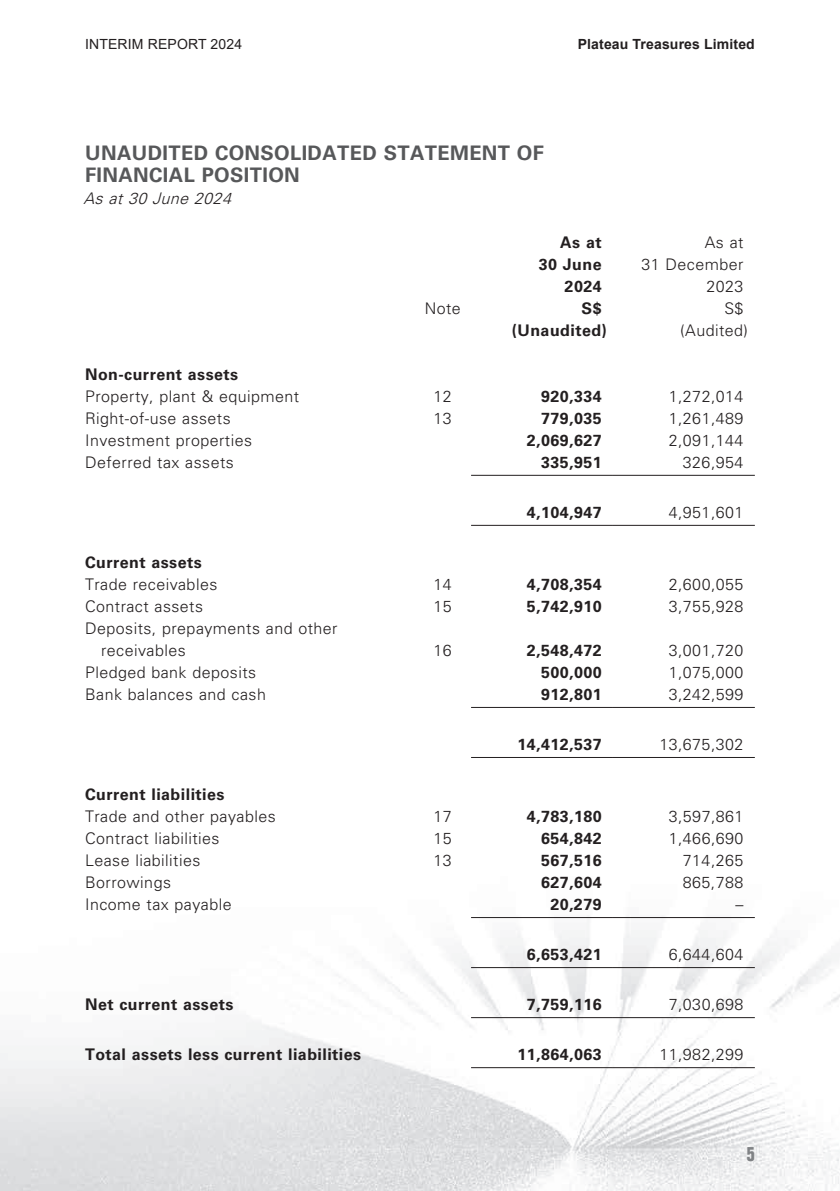
<style>
.page{position:relative;width:840px;height:1191px;background:#fff}
.page>*{position:absolute;margin:0;border:0;box-sizing:border-box;transform-origin:0 0}
.t1{font:700 20px/22px "Univers LT Std";letter-spacing:.02em;color:#57585a}
.t2{font:700 condensed 20px "Folio Std";color:#808285}
.t3{font:300 16px/22px "Univers LT Std";letter-spacing:.03em;color:#231f20;text-align:right}
.t4{font:700 16px/22px "Univers LT Std";letter-spacing:.03em;color:#231f20;text-align:right}
.t5{font:italic 300 16px "Univers LT Std";color:#231f20}
.t6{font:700 14px "Arial";letter-spacing:.01em;color:#231f20}
.t7{font:14px "Arial";letter-spacing:.01em;color:#231f20}
</style>
<div class="page">
<img style="left:0;top:474px;width:839px;height:717px">
<hr style="left:471px;top:475px;width:141px;height:1px;background:#231f20">
<hr style="left:612px;top:475px;width:142px;height:1px;background:#231f20">
<hr style="left:471px;top:525px;width:141px;height:1px;background:#231f20">
<hr style="left:612px;top:525px;width:142px;height:1px;background:#231f20">
<hr style="left:471px;top:707px;width:141px;height:1px;background:#231f20">
<hr style="left:612px;top:707px;width:142px;height:1px;background:#231f20">
<hr style="left:471px;top:757px;width:141px;height:1px;background:#231f20">
<hr style="left:612px;top:757px;width:142px;height:1px;background:#231f20">
<hr style="left:471px;top:917px;width:141px;height:1px;background:#231f20">
<hr style="left:612px;top:917px;width:142px;height:1px;background:#231f20">
<hr style="left:471px;top:967px;width:141px;height:1px;background:#231f20">
<hr style="left:612px;top:967px;width:142px;height:1px;background:#231f20">
<hr style="left:471px;top:1017px;width:141px;height:1px;background:#231f20">
<hr style="left:612px;top:1017px;width:142px;height:1px;background:#231f20">
<hr style="left:471px;top:1067px;width:141px;height:1px;background:#231f20">
<hr style="left:612px;top:1067px;width:142px;height:1px;background:#231f20">
<p class="t7" style="left:85px;top:35px;width:158px">INTERIM REPORT 2024</p>
<p class="t6" style="left:577px;top:35px;width:178px">Plateau Treasures Limited</p>
<p class="t1" style="left:85px;top:142px;width:460px">UNAUDITED CONSOLIDATED STATEMENT OF<br>FINANCIAL POSITION</p>
<p class="t5" style="left:83px;top:188px;width:154px">Asat30 June 2024</p>
<p class="t4" style="left:538px;top:231px;width:64px">As at<br>30 June<br>2024</p>
<p class="t3" style="left:641px;top:231px;width:103px">As at<br>31 December<br>2023</p>
<p class="t3" style="left:424px;top:297px;width:38px">Note</p>
<p class="t4" style="left:581px;top:297px;width:22px">S$</p>
<p class="t3" style="left:724px;top:297px;width:21px">S$</p>
<p class="t4" style="left:511px;top:319px;width:97px">(Unaudited)</p>
<p class="t3" style="left:680px;top:319px;width:69px">(Audited)</p>
<p class="t4" style="left:85px;top:363px;width:154px">Non-current assets</p>
<p class="t3" style="left:85px;top:385px;width:215px">Property, plant &amp; equipment</p>
<p class="t3" style="left:433px;top:385px;width:20px">12</p>
<p class="t4" style="left:540px;top:385px;width:62px">920,334</p>
<p class="t3" style="left:668px;top:385px;width:76px">1,272,014</p>
<p class="t3" style="left:85px;top:407px;width:147px">Right-of-use assets</p>
<p class="t3" style="left:433px;top:407px;width:20px">13</p>
<p class="t4" style="left:540px;top:407px;width:62px">779,035</p>
<p class="t3" style="left:668px;top:407px;width:76px">1,261,489</p>
<p class="t3" style="left:85px;top:429px;width:168px">Investment properties</p>
<p class="t4" style="left:526px;top:429px;width:76px">2,069,627</p>
<p class="t3" style="left:668px;top:429px;width:76px">2,091,144</p>
<p class="t3" style="left:85px;top:451px;width:150px">Deferred tax assets</p>
<p class="t4" style="left:540px;top:451px;width:62px">335,951</p>
<p class="t3" style="left:682px;top:451px;width:62px">326,954</p>
<p class="t4" style="left:526px;top:501px;width:76px">4,104,947</p>
<p class="t3" style="left:668px;top:501px;width:76px">4,951,601</p>
<p class="t4" style="left:85px;top:551px;width:118px">Current assets</p>
<p class="t3" style="left:85px;top:573px;width:134px">Trade receivables</p>
<p class="t3" style="left:433px;top:573px;width:20px">14</p>
<p class="t4" style="left:526px;top:573px;width:76px">4,708,354</p>
<p class="t3" style="left:668px;top:573px;width:76px">2,600,055</p>
<p class="t3" style="left:85px;top:595px;width:119px">Contract assets</p>
<p class="t3" style="left:433px;top:595px;width:20px">15</p>
<p class="t4" style="left:526px;top:595px;width:76px">5,742,910</p>
<p class="t3" style="left:668px;top:595px;width:76px">3,755,928</p>
<p class="t3" style="left:101px;top:617px;width:238px;text-align:left;text-indent:-16px">Deposits, prepayments and other receivables</p>
<p class="t3" style="left:433px;top:639px;width:20px">16</p>
<p class="t4" style="left:526px;top:639px;width:76px">2,548,472</p>
<p class="t3" style="left:668px;top:639px;width:76px">3,001,720</p>
<p class="t3" style="left:85px;top:661px;width:172px">Pledged bank deposits</p>
<p class="t4" style="left:540px;top:661px;width:62px">500,000</p>
<p class="t3" style="left:668px;top:661px;width:76px">1,075,000</p>
<p class="t3" style="left:85px;top:683px;width:182px">Bank balances and cash</p>
<p class="t4" style="left:540px;top:683px;width:62px">912,801</p>
<p class="t3" style="left:668px;top:683px;width:76px">3,242,599</p>
<p class="t4" style="left:517px;top:733px;width:86px">14,412,537</p>
<p class="t3" style="left:659px;top:733px;width:86px">13,675,302</p>
<p class="t4" style="left:85px;top:783px;width:141px">Current liabilities</p>
<p class="t3" style="left:85px;top:805px;width:192px">Trade and other payables</p>
<p class="t3" style="left:433px;top:805px;width:20px">17</p>
<p class="t4" style="left:526px;top:805px;width:76px">4,783,180</p>
<p class="t3" style="left:668px;top:805px;width:76px">3,597,861</p>
<p class="t3" style="left:85px;top:827px;width:136px">Contract liabilities</p>
<p class="t3" style="left:433px;top:827px;width:20px">15</p>
<p class="t4" style="left:540px;top:827px;width:62px">654,842</p>
<p class="t3" style="left:668px;top:827px;width:76px">1,466,690</p>
<p class="t3" style="left:85px;top:849px;width:117px">Lease liabilities</p>
<p class="t3" style="left:433px;top:849px;width:20px">13</p>
<p class="t4" style="left:540px;top:849px;width:62px">567,516</p>
<p class="t3" style="left:682px;top:849px;width:62px">714,265</p>
<p class="t3" style="left:85px;top:871px;width:87px">Borrowings</p>
<p class="t4" style="left:540px;top:871px;width:62px">627,604</p>
<p class="t3" style="left:682px;top:871px;width:62px">865,788</p>
<p class="t3" style="left:85px;top:893px;width:148px">Income tax payable</p>
<p class="t4" style="left:550px;top:893px;width:53px">20,279</p>
<p class="t3" style="left:735px;top:893px;width:9px">–</p>
<p class="t4" style="left:526px;top:943px;width:76px">6,653,421</p>
<p class="t3" style="left:668px;top:943px;width:76px">6,644,604</p>
<p class="t4" style="left:85px;top:993px;width:150px">Net current assets</p>
<p class="t4" style="left:526px;top:993px;width:76px">7,759,116</p>
<p class="t3" style="left:668px;top:993px;width:76px">7,030,698</p>
<p class="t4" style="left:85px;top:1043px;width:277px">Total assets less current liabilities</p>
<p class="t4" style="left:517px;top:1043px;width:86px">11,864,063</p>
<p class="t3" style="left:659px;top:1043px;width:86px">11,982,299</p>
<p class="t2" style="left:745px;top:1142px;width:10px">5</p>
</div>
